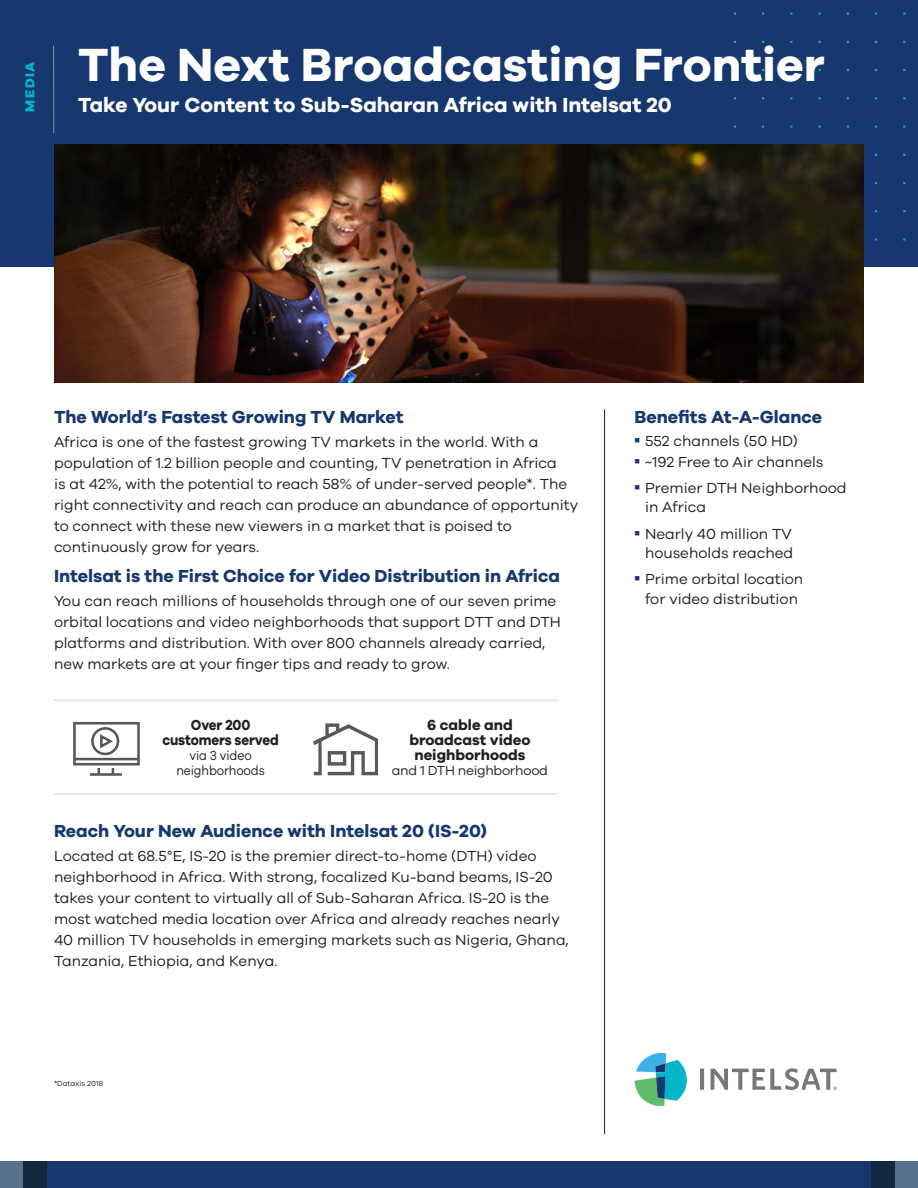
<style>
.page{position:relative;width:918px;height:1188px;background:#fff}
.page>*{position:absolute;margin:0;border:0;box-sizing:border-box;transform-origin:0 0}
.Headline{font:700 48px "Galano Grotesque";color:#fff}
.Headline-subhead{font:700 21px "Galano Grotesque";color:#fff}
.Sub_heads{font:700 18px "Galano Grotesque";color:#17386e}
.Body_text{font:15px/21px "Galano Grotesque";color:#231f20}
.BENEFITS-bullets{font:15px/19.5px "Galano Grotesque";color:#231f20}
.Body_text-2{font:700 15px "Galano Grotesque";color:#231f20}
.Statistics{font:700 15px "Galano Grotesque";letter-spacing:-.01em;color:#231f20;scale:.9 1}
.Statistics-2{font:13.5px "Galano Grotesque";letter-spacing:-.01em;color:#231f20;scale:.9 1}
.Body_text-3{font:13.5px "Galano Grotesque";letter-spacing:-.02em;color:#231f20}
.t1{font:800 13.5px "Galano Grotesque";letter-spacing:.1em;color:#00b6c8}
.Job_number{font:7.5px "Galano Grotesque";color:#231f20}
</style>
<div class="page">
<div style="left:0;top:0;width:918px;height:267px;background:#17386e"></div>
<hr style="left:53px;top:46px;width:1px;height:87px;background:#939598">
<div style="left:0;top:1161px;width:23px;height:27px;background:#58728c"></div>
<div style="left:23px;top:1161px;width:24px;height:27px;background:#11273e"></div>
<div style="left:895px;top:1161px;width:23px;height:27px;background:#58728c"></div>
<div style="left:47px;top:1161px;width:824px;height:27px;background:#17386e"></div>
<div style="left:871px;top:1161px;width:24px;height:27px;background:#11273e"></div>
<hr style="left:604px;top:410px;width:1px;height:724px;background:#231f20">
<img style="left:54px;top:144px;width:810px;height:238px">
<svg style="left:700px;top:1068px;width:137px;height:22px"></svg>
<svg style="left:635px;top:1053px;width:52px;height:53px"></svg>
<hr style="left:54px;top:793px;width:503px;height:2px;background:#d3e5e9">
<hr style="left:54px;top:700px;width:503px;height:1px;background:#d3e5e9">
<svg style="left:313px;top:723px;width:65px;height:52px"></svg>
<svg style="left:73px;top:722px;width:67px;height:54px"></svg>
<p class="t1" style="left:21px;top:112px;width:51px;rotate:-90deg">MEDIA</p>
<p class="Headline" style="left:78px;top:35px;width:748px">The Next Broadcasting Frontier</p>
<p class="Headline-subhead" style="left:78px;top:92px;width:595px">Take Your Content to Sub-Saharan Africa with Intelsat 20</p>
<p class="Sub_heads" style="left:54px;top:406px;width:351px">The World’s Fastest Growing TV Market</p>
<p class="Body_text" style="left:54px;top:431px;width:526px">Africa is one of the fastest growing TV markets in the world. With a population of 1.2 billion people and counting, TV penetration in Africa<br>is at 42%, with the potential to reach 58% of under-served people*. The right connectivity and reach can produce an abundance of opportunity to connect with these new viewers in a market that is poised to continuously grow for years.</p>
<p class="Sub_heads" style="left:54px;top:565px;width:508px">Intelsat is the First Choice for Video Distribution in Africa</p>
<p class="Body_text" style="left:54px;top:590px;width:508px">You can reach millions of households through one of our seven prime orbital locations and video neighborhoods that support DTT and DTH platforms and distribution. With over 800 channels already carried, new markets are at your finger tips and ready to grow.</p>
<p class="Statistics" style="left:191px;top:716px;width:68px">Over 200</p>
<p class="Statistics" style="left:162px;top:731px;width:131px">customers served</p>
<p class="Statistics-2" style="left:190px;top:748px;width:71px">via 3 video</p>
<p class="Statistics-2" style="left:176px;top:763px;width:100px">neighborhoods</p>
<p class="Body_text-2" style="left:427px;top:716px;width:87px">6 cable and</p>
<p class="Body_text-2" style="left:409px;top:731px;width:123px">broadcast video</p>
<p class="Body_text-2" style="left:414px;top:746px;width:113px">neighborhoods</p>
<p class="Body_text-3" style="left:392px;top:763px;width:158px">and 1 DTH neighborhood</p>
<p class="Sub_heads" style="left:54px;top:820px;width:434px">Reach Your New Audience with Intelsat 20 (IS-20)</p>
<p class="Body_text" style="left:54px;top:845px;width:516px">Located at 68.5°E, IS-20 is the premier direct-to-home (DTH) video neighborhood in Africa. With strong, focalized Ku-band beams, IS-20 takes your content to virtually all of Sub-Saharan Africa. IS-20 is the most watched media location over Africa and already reaches nearly 40 million TV households in emerging markets such as Nigeria, Ghana, Tanzania, Ethiopia, and Kenya.</p>
<p class="Job_number" style="left:54px;top:1079px;width:51px">*Dataxis 2018</p>
<p class="Sub_heads" style="left:635px;top:406px;width:189px">Benefits At-A-Glance</p>
<p class="BENEFITS-bullets" style="left:635px;top:430px;width:165px"><sup>■</sup> 552 channels (50 HD)</p>
<p class="BENEFITS-bullets" style="left:635px;top:451px;width:191px"><sup>■</sup> ~192 Free to Air channels</p>
<p class="BENEFITS-bullets" style="left:645px;top:477px;width:203px;text-indent:-10px"><sup>■</sup> Premier DTH Neighborhood in Africa</p>
<p class="BENEFITS-bullets" style="left:635px;top:523px;width:160px;text-align:right"><sup>■</sup> Nearly 40 million TV households reached</p>
<p class="BENEFITS-bullets" style="left:635px;top:569px;width:170px;text-align:center"><sup>■</sup> Prime orbital location for video distribution</p>
</div>
